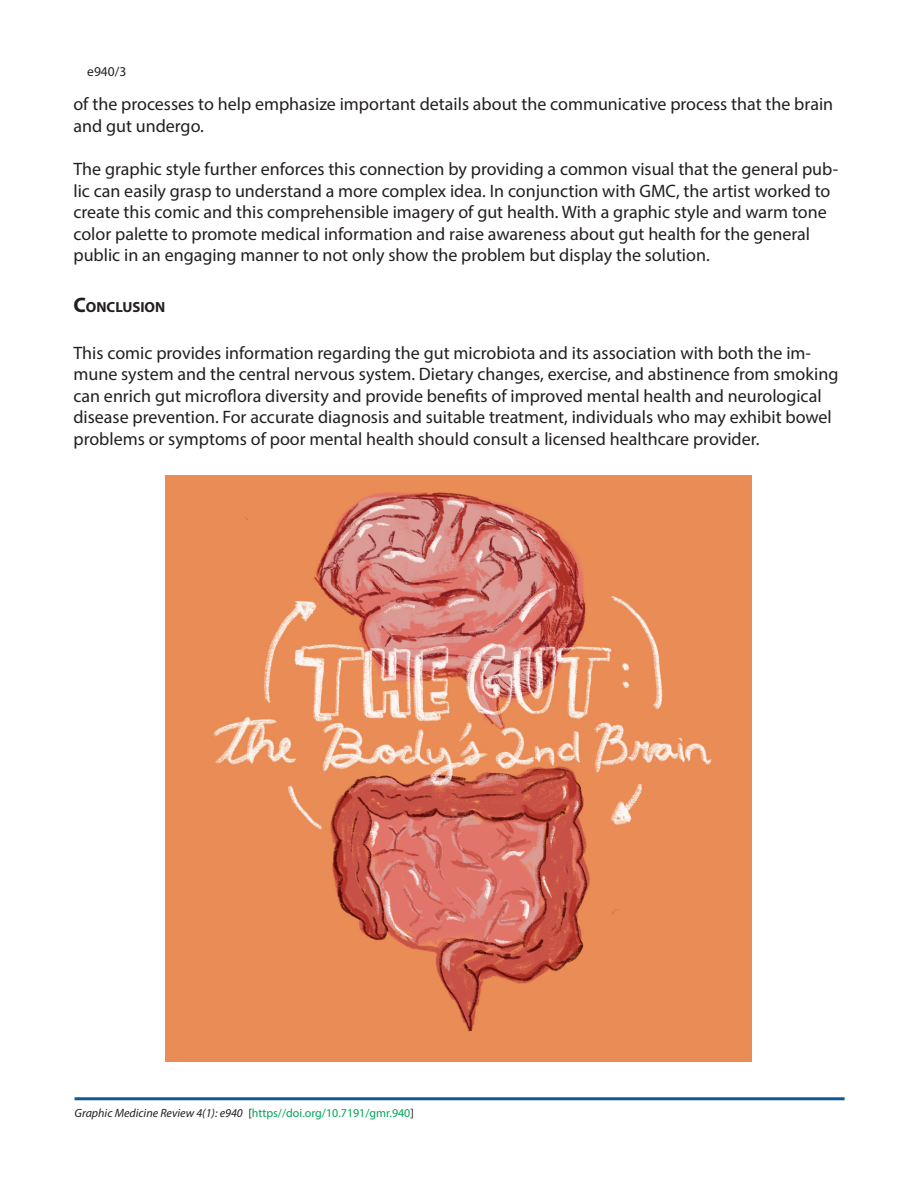
<style>
.page{position:relative;width:918px;height:1188px;background:#fff}
.page>*{position:absolute;margin:0;border:0;box-sizing:border-box;transform-origin:0 0}
.t1{font:18px/21.6px "Myriad Pro";color:#231f20}
.t2{font:700 14.7px "Myriad Pro";color:#231f20}
.t3{font:13.5px "Myriad Pro";color:#231f20}
.t4{font:italic 12px "Myriad Pro";color:#231f20}
.s1{font-size:21px}
.s2{font-style:normal}
.s3{font-style:normal;color:#00a557}
</style>
<div class="page">
<hr style="left:75px;top:1097px;width:770px;height:3px;background:#0f5994">
<img style="left:165px;top:475px;width:587px;height:587px">
<p class="t3" style="left:87px;top:64px;width:41px">e940/3</p>
<p class="t1" style="left:73px;top:93px;width:761px">of the processes to help emphasize important details about the communicative process that the brain and gut undergo.</p>
<p class="t1" style="left:73px;top:158px;width:766px">The graphic style further enforces this connection by providing a common visual that the general pub&shy;lic can easily grasp to understand a more complex idea. In conjunction with GMC, the artist worked to create this comic and this comprehensible imagery of gut health. With a graphic style and warm tone color palette to promote medical information and raise awareness about gut health for the general public in an engaging manner to not only show the problem but display the solution.</p>
<p class="t2" style="left:73px;top:297px;width:93px"><span class="s1">C</span>ONCLUSION</p>
<p class="t1" style="left:73px;top:341px;width:767px">This comic provides information regarding the gut microbiota and its association with both the im&shy;mune system and the central nervous system. Dietary changes, exercise, and abstinence from smoking can enrich gut microflora diversity and provide benefits of improved mental health and neurological disease prevention. For accurate diagnosis and suitable treatment, individuals who may exhibit bowel problems or symptoms of poor mental health should consult a licensed healthcare provider.</p>
<p class="t4" style="left:75px;top:1106px;width:341px">Graphic Medicine Review 4(1): e940 <span class="s2">[</span><span class="s3">https//doi.org/10.7191/gmr.940</span><span class="s2">]</span></p>
</div>
